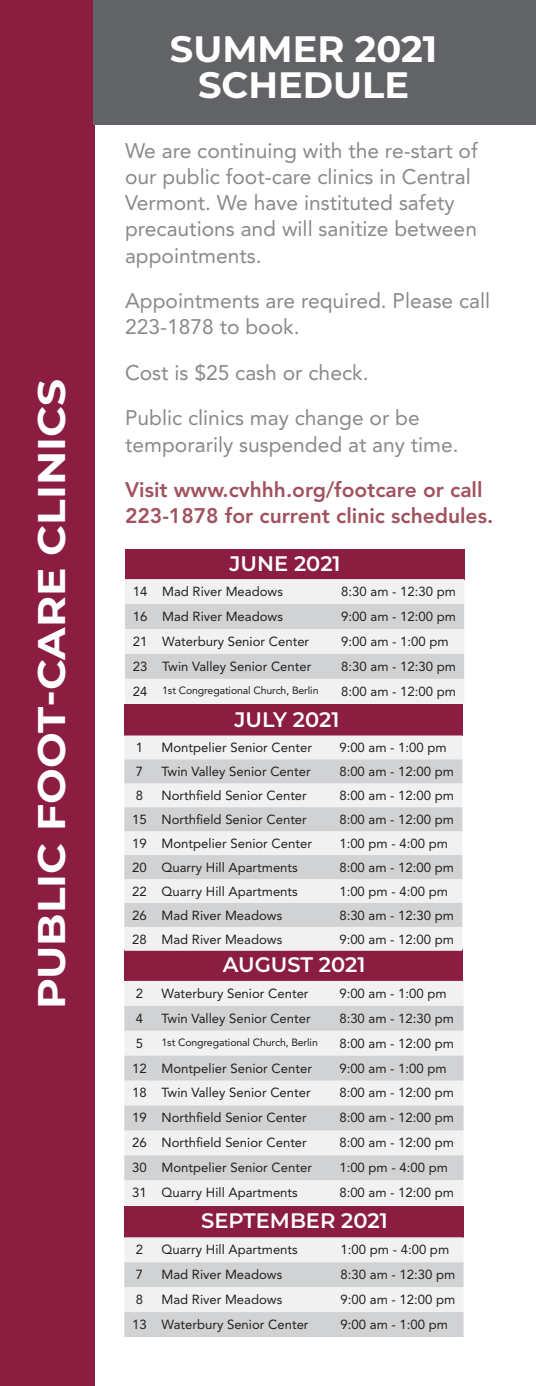
<style>
.page{position:relative;width:536px;height:1386px;background:#fff}
.page>*{position:absolute;margin:0;border:0;box-sizing:border-box;transform-origin:0 0}
.t1{font:700 38.5px "Montserrat";color:#fff;scale:1.1 1}
.t2{font:700 36.75px/36.8px "Montserrat";color:#fff;text-align:center}
.t3{font:21px/26.2px "Avenir LT Std";color:#87898b}
.t4{font:800 21px/26.2px "Avenir LT Std";color:#a1525f}
.t5{font:600 21px "Montserrat";color:#fff}
.t6{font:13.12px "Avenir LT Std";color:#221f1f}
.t7{font:10.5px "Avenir LT Std";letter-spacing:-.01em;color:#221f1f}
.s1{font-size:13.12px}
</style>
<div class="page">
<div style="left:0;top:0;width:95px;height:1386px;background:#8a1d40"></div>
<div style="left:93px;top:0;width:443px;height:124px;background:#626366"></div>
<div style="left:125px;top:549px;width:339px;height:30px;background:#8a1d40"></div>
<div style="left:124px;top:704px;width:339px;height:31px;background:#8a1d40"></div>
<div style="left:124px;top:949px;width:339px;height:32px;background:#8a1d40"></div>
<div style="left:124px;top:1206px;width:339px;height:31px;background:#8a1d40"></div>
<div style="left:124px;top:736px;width:338px;height:215px;background:#f1f1f2"></div>
<svg style="left:124px;top:759px;width:338px;height:168px;fill:#d1d2d4"></svg>
<div style="left:124px;top:981px;width:339px;height:224px;background:#f1f1f2"></div>
<svg style="left:124px;top:1006px;width:339px;height:174px;fill:#d1d2d4"></svg>
<svg style="left:124px;top:1237px;width:339px;height:100px"></svg>
<div style="left:125px;top:579px;width:339px;height:124px;background:#f1f1f2"></div>
<svg style="left:125px;top:604px;width:339px;height:75px"></svg>
<h1 class="t1" style="left:35px;top:1009px;width:574px;rotate:-90deg">PUBLIC FOOT-CARE CLINICS</h1>
<h2 class="t2" style="left:170px;top:33px;width:269px">SUMMER 2021<br>SCHEDULE</h2>
<h3 class="t3" style="left:125px;top:139px;width:354px">We are continuing with the re-start of our public foot-care clinics in Central Vermont. We have instituted safety precautions and will sanitize between appointments.</h3>
<h3 class="t3" style="left:125px;top:289px;width:366px">Appointments are required. Please call<br>223-1878 to book.</h3>
<h3 class="t3" style="left:125px;top:351px;width:296px;line-height:45.5px">Cost is $25 cash or check.<br>Public clinics may change or be</h3>
<h3 class="t3" style="left:125px;top:433px;width:335px">temporarily suspended at any time.</h3>
<h3 class="t4" style="left:125px;top:478px;width:369px">Visit www.cvhhh.org/footcare or call<br>223-1878 for current clinic schedules.</h3>
<h3 class="t5" style="left:229px;top:553px;width:112px">JUNE 2021</h3>
<p class="t6" style="left:133px;top:586px;width:152px">14 Mad River Meadows</p>
<p class="t6" style="left:341px;top:586px;width:116px">8:30 am - 12:30 pm</p>
<p class="t6" style="left:133px;top:611px;width:152px">16 Mad River Meadows</p>
<p class="t6" style="left:341px;top:611px;width:116px">9:00 am - 12:00 pm</p>
<p class="t6" style="left:133px;top:636px;width:178px">21 Waterbury Senior Center</p>
<p class="t6" style="left:341px;top:636px;width:109px">9:00 am - 1:00 pm</p>
<p class="t6" style="left:133px;top:660px;width:180px">23 Twin Valley Senior Center</p>
<p class="t6" style="left:341px;top:660px;width:116px">8:30 am - 12:30 pm</p>
<p class="t7" style="left:133px;top:685px;width:187px"><span class="s1">24</span> 1st Congregational Church, Berlin</p>
<p class="t6" style="left:341px;top:685px;width:116px">8:00 am - 12:00 pm</p>
<h3 class="t5" style="left:234px;top:709px;width:106px">JULY 2021</h3>
<p class="t6" style="left:136px;top:742px;width:9px">1</p>
<p class="t6" style="left:161px;top:742px;width:152px">Montpelier Senior Center</p>
<p class="t6" style="left:339px;top:742px;width:109px">9:00 am - 1:00 pm</p>
<p class="t6" style="left:136px;top:766px;width:9px">7</p>
<p class="t6" style="left:161px;top:766px;width:151px">Twin Valley Senior Center</p>
<p class="t6" style="left:339px;top:766px;width:116px">8:00 am - 12:00 pm</p>
<p class="t6" style="left:136px;top:790px;width:9px">8</p>
<p class="t6" style="left:161px;top:790px;width:147px">Northfield Senior Center</p>
<p class="t6" style="left:339px;top:790px;width:116px">8:00 am - 12:00 pm</p>
<p class="t6" style="left:132px;top:814px;width:176px">15 Northfield Senior Center</p>
<p class="t6" style="left:339px;top:814px;width:116px">8:00 am - 12:00 pm</p>
<p class="t6" style="left:132px;top:838px;width:181px">19 Montpelier Senior Center</p>
<p class="t6" style="left:339px;top:838px;width:110px">1:00 pm - 4:00 pm</p>
<p class="t6" style="left:132px;top:862px;width:167px">20 Quarry Hill Apartments</p>
<p class="t6" style="left:339px;top:862px;width:116px">8:00 am - 12:00 pm</p>
<p class="t6" style="left:132px;top:886px;width:167px">22 Quarry Hill Apartments</p>
<p class="t6" style="left:339px;top:886px;width:110px">1:00 pm - 4:00 pm</p>
<p class="t6" style="left:132px;top:910px;width:152px">26 Mad River Meadows</p>
<p class="t6" style="left:339px;top:910px;width:116px">8:30 am - 12:30 pm</p>
<p class="t6" style="left:132px;top:933px;width:152px">28 Mad River Meadows</p>
<p class="t6" style="left:339px;top:933px;width:116px">9:00 am - 12:00 pm</p>
<h3 class="t5" style="left:222px;top:954px;width:144px">AUGUST 2021</h3>
<p class="t6" style="left:136px;top:988px;width:9px">2</p>
<p class="t6" style="left:161px;top:988px;width:148px">Waterbury Senior Center</p>
<p class="t6" style="left:339px;top:988px;width:109px">9:00 am - 1:00 pm</p>
<p class="t6" style="left:136px;top:1012px;width:9px">4</p>
<p class="t6" style="left:161px;top:1012px;width:151px">Twin Valley Senior Center</p>
<p class="t6" style="left:339px;top:1012px;width:116px">8:30 am - 12:30 pm</p>
<p class="t6" style="left:136px;top:1037px;width:9px">5</p>
<p class="t7" style="left:161px;top:1037px;width:158px">1st Congregational Church, Berlin</p>
<p class="t6" style="left:339px;top:1037px;width:116px">8:00 am - 12:00 pm</p>
<p class="t6" style="left:132px;top:1062px;width:181px">12 Montpelier Senior Center</p>
<p class="t6" style="left:339px;top:1062px;width:109px">9:00 am - 1:00 pm</p>
<p class="t6" style="left:132px;top:1087px;width:180px">18 Twin Valley Senior Center</p>
<p class="t6" style="left:339px;top:1087px;width:116px">8:00 am - 12:00 pm</p>
<p class="t6" style="left:132px;top:1112px;width:176px">19 Northfield Senior Center</p>
<p class="t6" style="left:339px;top:1112px;width:116px">8:00 am - 12:00 pm</p>
<p class="t6" style="left:132px;top:1137px;width:176px">26 Northfield Senior Center</p>
<p class="t6" style="left:339px;top:1137px;width:116px">8:00 am - 12:00 pm</p>
<p class="t6" style="left:132px;top:1162px;width:181px">30 Montpelier Senior Center</p>
<p class="t6" style="left:339px;top:1162px;width:110px">1:00 pm - 4:00 pm</p>
<p class="t6" style="left:132px;top:1187px;width:167px">31 Quarry Hill Apartments</p>
<p class="t6" style="left:339px;top:1187px;width:116px">8:00 am - 12:00 pm</p>
<h3 class="t5" style="left:201px;top:1211px;width:188px">SEPTEMBER 2021</h3>
<p class="t6" style="left:136px;top:1244px;width:9px">2</p>
<p class="t6" style="left:161px;top:1244px;width:138px">Quarry Hill Apartments</p>
<p class="t6" style="left:340px;top:1244px;width:110px">1:00 pm - 4:00 pm</p>
<p class="t6" style="left:136px;top:1269px;width:9px">7</p>
<p class="t6" style="left:161px;top:1269px;width:122px">Mad River Meadows</p>
<p class="t6" style="left:340px;top:1269px;width:116px">8:30 am - 12:30 pm</p>
<p class="t6" style="left:136px;top:1294px;width:9px">8</p>
<p class="t6" style="left:161px;top:1294px;width:122px">Mad River Meadows</p>
<p class="t6" style="left:340px;top:1294px;width:116px">9:00 am - 12:00 pm</p>
<p class="t6" style="left:132px;top:1319px;width:178px">13 Waterbury Senior Center</p>
<p class="t6" style="left:340px;top:1319px;width:109px">9:00 am - 1:00 pm</p>
</div>
